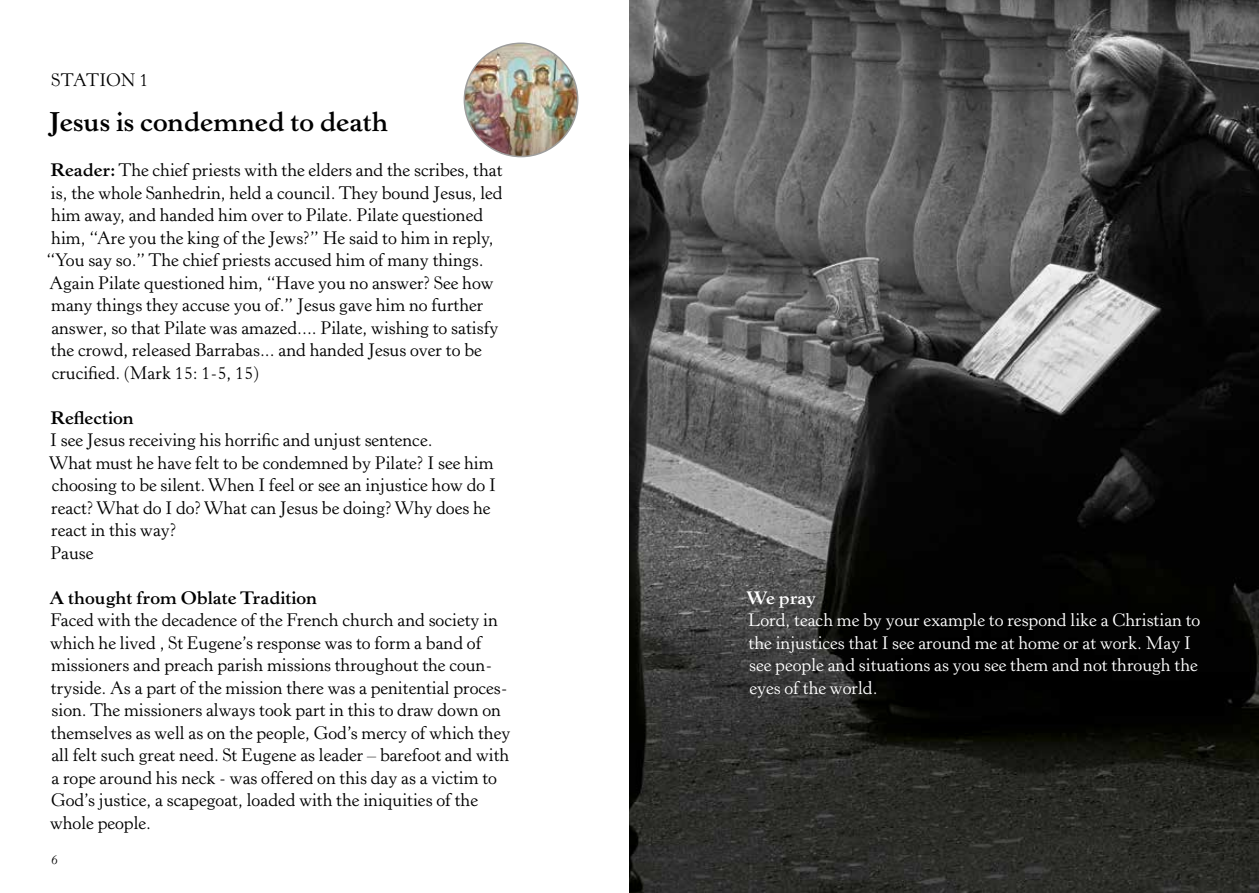
<style>
.page{position:relative;width:1259px;height:893px;background:#fff}
.page>*{position:absolute;margin:0;border:0;box-sizing:border-box;transform-origin:0 0}
.t1{font:700 27px "Horley Old Style";color:#000}
.t2{font:18px/22.5px "Horley Old Style";color:#000}
.t3{font:18px/22.5px "Horley Old Style";color:#fff}
.t4{font:700 18px "Horley Old Style";color:#000}
.t5{font:700 18px "Horley Old Style";letter-spacing:-.01em;color:#fff}
.t6{font:italic 13.5px "Horley Old Style";color:#000}
.s1{font-weight:700}
</style>
<div class="page">
<img style="left:464px;top:43px;width:114px;height:114px;border-radius:57px">
<div style="left:463px;top:43px;width:115px;height:114px;border:2px solid #9d9d9c;border-radius:50%"></div>
<img style="left:629px;top:0;width:630px;height:893px">
<p class="t2" style="left:52px;top:69px;width:98px">STATION 1</p>
<h1 class="t1" style="left:49px;top:105px;width:341px">Jesus is condemned to death</h1>
<p class="t2" style="left:46px;top:159px;width:458px"><span class="s1">Reader:</span> The chief priests with the elders and the scribes, that is, the whole Sanhedrin, held a council. They bound Jesus, led him away, and handed him over to Pilate. Pilate questioned him, “Are you the king of the Jews?” He said to him in reply, “You say so.” The chief priests accused him of many things.<br>Again Pilate questioned him, “Have you no answer? See how many things they accuse you of.” Jesus gave him no further answer, so that Pilate was amazed.... Pilate, wishing to satisfy the crowd, released Barrabas... and handed Jesus over to be crucified. (Mark 15: 1-5, 15)</p>
<p class="t4" style="left:50px;top:406px;width:85px">Reflection</p>
<p class="t2" style="left:49px;top:429px;width:448px">I see Jesus receiving his horrific and unjust sentence.<br>What must he have felt to be condemned by Pilate? I see him choosing to be silent. When I feel or see an injustice how do I react? What do I do? What can Jesus be doing? Why does he react in this way?<br>Pause</p>
<p class="t4" style="left:49px;top:586px;width:269px">A thought from Oblate Tradition</p>
<p class="t2" style="left:50px;top:609px;width:462px">Faced with the decadence of the French church and society in which he lived , St Eugene’s response was to form a band of missioners and preach parish missions throughout the coun&shy;tryside. As a part of the mission there was a penitential proces&shy;sion. The missioners always took part in this to draw down on themselves as well as on the people, God’s mercy of which they all felt such great need. St Eugene as leader – barefoot and with a rope around his neck - was offered on this day as a victim to God’s justice, a scapegoat, loaded with the iniquities of the whole people.</p>
<p class="t6" style="left:51px;top:851px;width:8px">6</p>
<p class="t5" style="left:746px;top:586px;width:71px">We pray</p>
<p class="t3" style="left:748px;top:609px;width:454px">Lord, teach me by your example to respond like a Christian to the injustices that I see around me at home or at work. May I see people and situations as you see them and not through the eyes of the world.</p>
</div>
